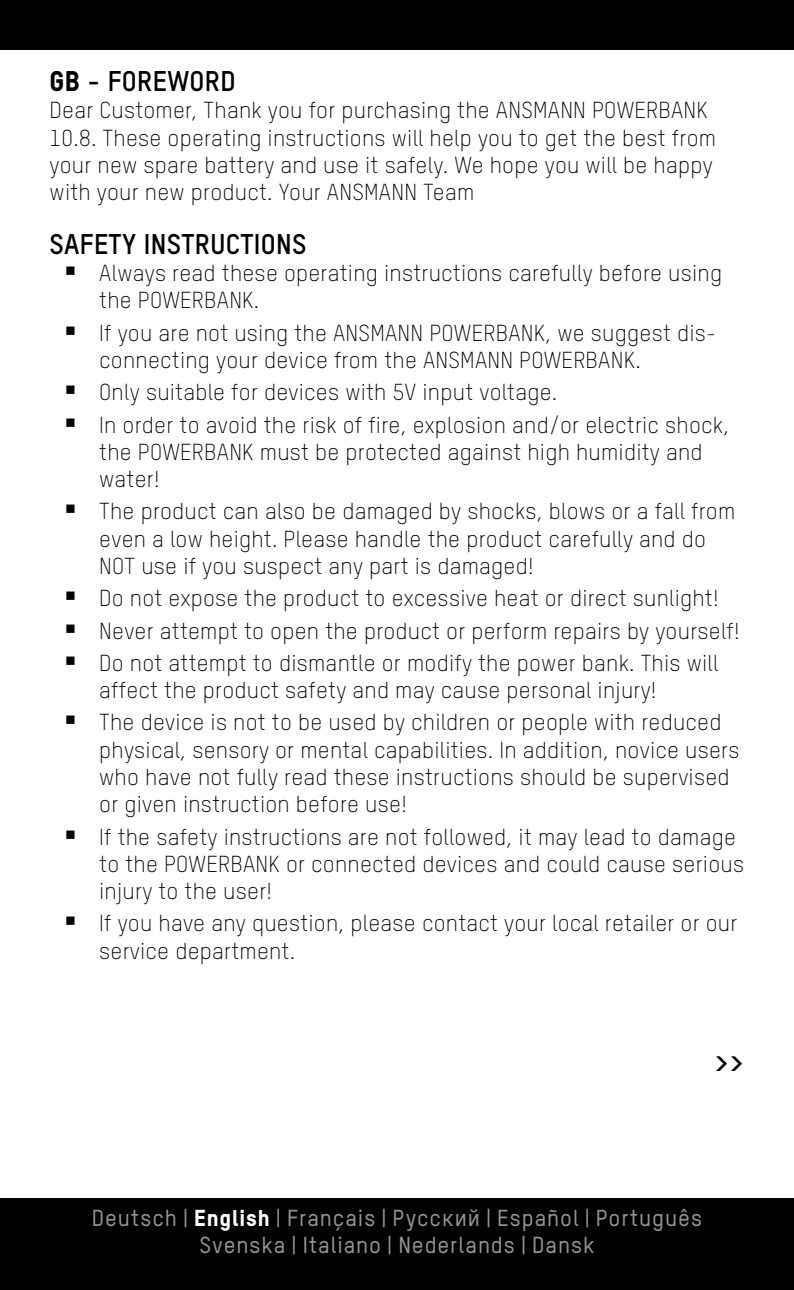
<style>
.page{position:relative;width:794px;height:1290px;background:#fff}
.page>*{position:absolute;margin:0;border:0;box-sizing:border-box;transform-origin:0 0}
.t1{font:700 28px "TSTARPRO";letter-spacing:.01em;color:#000}
.t2{font:300 22.75px/27.3px "TSTARPRO";letter-spacing:.01em;color:#000}
.t3{font:500 22.75px/27.3px "TSTARPRO";letter-spacing:.04em;color:#939393;text-align:center}
.s1{font-weight:800}
.s2{font-weight:800;color:#fff}
</style>
<div class="page">
<div style="left:0;top:0;width:794px;height:50px;background:#000"></div>
<div style="left:0;top:1198px;width:794px;height:92px;background:#000"></div>
<p class="t1" style="left:50px;top:62px;width:188px"><span class="s1">GB</span> - FOREWORD</p>
<p class="t2" style="left:50px;top:96px;width:668px">Dear Customer, Thank you for purchasing the ANSMANN POWERBANK 10.8. These operating instructions will help you to get the best from your new spare battery and use it safely. We hope you will be happy with your new product. Your ANSMANN Team</p>
<p class="t1" style="left:50px;top:225px;width:258px">SAFETY INSTRUCTIONS</p>
<p class="t2" style="left:99px;top:259px;width:624px">Always read these operating instructions carefully before using the POWERBANK.</p>
<p class="t2" style="left:99px;top:318px;width:618px">If you are not using the ANSMANN POWERBANK, we suggest dis&shy;connecting your device from the ANSMANN POWERBANK.</p>
<p class="t2" style="left:99px;top:375px;width:631px;line-height:32.2px">Only suitable for devices with 5V input voltage.<br>In order to avoid the risk of fire, explosion and/or electric shock,</p>
<p class="t2" style="left:99px;top:437px;width:605px">the POWERBANK must be protected against high humidity and water!</p>
<p class="t2" style="left:99px;top:497px;width:637px">The product can also be damaged by shocks, blows or a fall from even a low height. Please handle the product carefully and do<br>NOT use if you suspect any part is damaged!</p>
<p class="t2" style="left:99px;top:581px;width:642px;line-height:32.2px">Do not expose the product to excessive heat or direct sunlight!<br>Never attempt to open the product or perform repairs by yourself!<br>Do not attempt to dismantle or modify the power bank. This will</p>
<p class="t2" style="left:99px;top:673px;width:624px;line-height:32.2px">affect the product safety and may cause personal injury!<br>The device is not to be used by children or people with reduced</p>
<p class="t2" style="left:99px;top:735px;width:642px">physical, sensory or mental capabilities. In addition, novice users who have not fully read these instructions should be supervised or given instruction before use!</p>
<p class="t2" style="left:99px;top:822px;width:646px">If the safety instructions are not followed, it may lead to damage to the POWERBANK or connected devices and could cause serious injury to the user!</p>
<p class="t2" style="left:99px;top:909px;width:640px">If you have any question, please contact your local retailer or our service department.</p>
<p class="t1" style="left:714px;top:1041px;width:32px">&gt;&gt;</p>
<p class="t3" style="left:92px;top:1203px;width:611px">Deutsch | <span class="s2">English</span> | Français | Pусский | Español | Português<br>Svenska | Italiano | Nederlands | Dansk</p>
</div>
